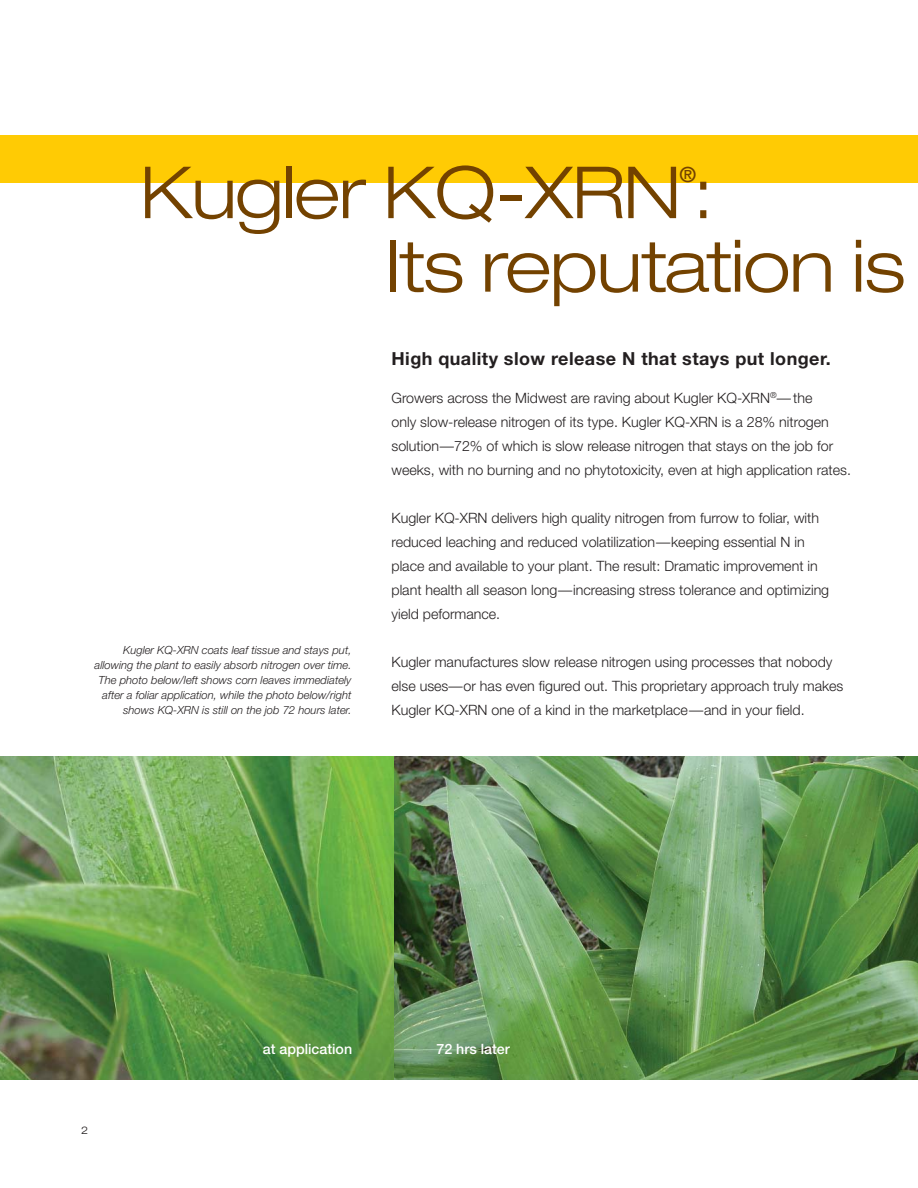
<style>
.page{position:relative;width:918px;height:1188px;background:#fff}
.page>*{position:absolute;margin:0;border:0;box-sizing:border-box;transform-origin:0 0}
.t1{font:300 expanded 72px "Helvetica Neue";letter-spacing:-.02em;color:#734200}
.t2{font:expanded 21px "Helvetica Neue";color:#734200}
.t3{font:700 18px "Helvetica Neue";letter-spacing:.025em;color:#231f20}
.t4{font:300 14.25px/24px "Helvetica Neue";color:#231f20}
.t5{font:500 14.25px "Helvetica Neue";color:#fff}
.t6{font:italic 300 11.25px/15px "Helvetica Neue";color:#231f20;text-align:right}
.t7{font:300 expanded 10.5px "Helvetica Neue";color:#231f20}
</style>
<div class="page">
<div style="left:0;top:135px;width:918px;height:47px;background:#ffcb04"></div>
<img style="left:0;top:756px;width:918px;height:324px">
<h1 class="t1" style="left:140px;top:166px;width:575px">Kugler KQ-XRN :</h1>
<h2 class="t2" style="left:679px;top:167px;width:18px">®</h2>
<p class="t6" style="left:95px;top:644px;width:258px">Kugler KQ-XRN coats leaf tissue and stays put, allowing the plant to easily absorb nitrogen over time.<br>The photo below/left shows corn leaves immediately after a foliar application, while the photo below/right shows KQ-XRN is still on the job 72 hours later.</p>
<h1 class="t1" style="left:386px;top:240px;width:521px">Its reputation is</h1>
<p class="t3" style="left:392px;top:352px;width:441px">High quality slow release N that stays put longer.</p>
<p class="t4" style="left:392px;top:387px;width:461px">Growers across the Midwest are raving about Kugler KQ-XRN<sup>®</sup>— the<br>only slow-release nitrogen of its type. Kugler KQ-XRN is a 28% nitrogen solution—72% of which is slow release nitrogen that stays on the job for weeks, with no burning and no phytotoxicity, even at high application rates.</p>
<p class="t4" style="left:392px;top:507px;width:439px">Kugler KQ-XRN delivers high quality nitrogen from furrow to foliar, with reduced leaching and reduced volatilization—keeping essential N in place and available to your plant. The result: Dramatic improvement in plant health all season long—increasing stress tolerance and optimizing yield peformance.</p>
<p class="t4" style="left:392px;top:651px;width:453px">Kugler manufactures slow release nitrogen using processes that nobody else uses—or has even figured out. This proprietary approach truly makes<br>Kugler KQ-XRN one of a kind in the marketplace—and in your field.</p>
<p class="t7" style="left:81px;top:1127px;width:9px">2</p>
<p class="t5" style="left:263px;top:1043px;width:91px">at application</p>
<p class="t5" style="left:437px;top:1043px;width:75px">72 hrs later</p>
</div>
